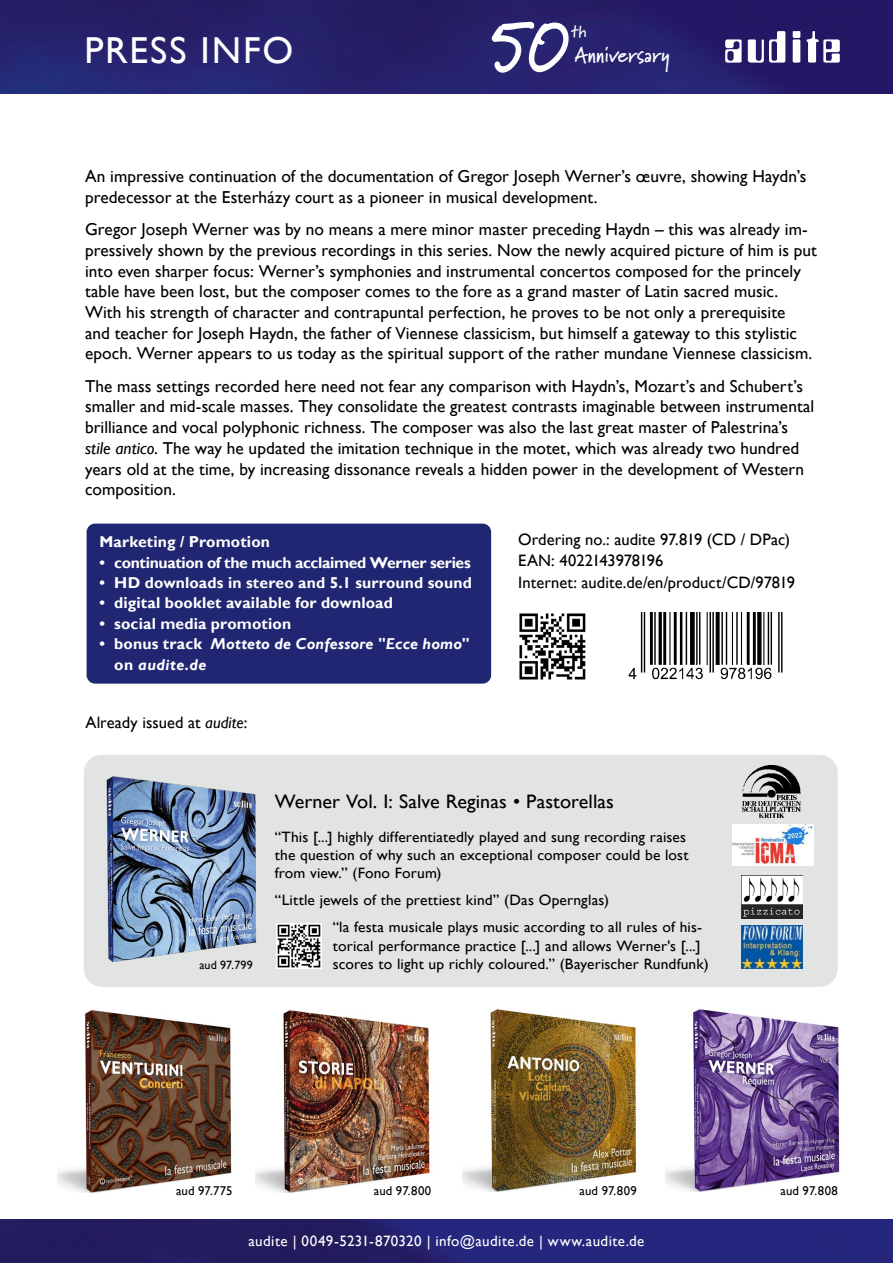
<style>
.page{position:relative;width:893px;height:1263px;background:#fff}
.page>*{position:absolute;margin:0;border:0;box-sizing:border-box;transform-origin:0 0}
.t1{font:700 80.1px "Marydale";color:#fff;scale:.8 1}
.t2{font:37.5px "Gill Sans";letter-spacing:.05em;color:#fff}
.t3{font:700 21.3px "Marydale";color:#fff}
.t4{font:19.5px "Gill Sans";letter-spacing:.005em;color:#000}
.No_Spacing{font:17.25px/20.7px "Gill Sans";letter-spacing:.005em;color:#000}
.t5{font:700 16.8px "Marydale";color:#fff}
.t6{font:16.5px "Gill Sans";letter-spacing:.005em;color:#000}
.t7{font:700 15.75px "Gill Sans";letter-spacing:.005em;color:#fff}
.t8{font:italic 700 15.75px/20.4px "Gill Sans";letter-spacing:.015em;color:#fff}
.t9{font:700 15.75px "Gill Sans";letter-spacing:-.02em;color:#fff}
.t10{font:15px/18px "Gill Sans";letter-spacing:.01em;color:#000}
.t11{font:15px "Gill Sans";letter-spacing:.03em;color:#fff}
.t12{font:12.75px "Gill Sans";letter-spacing:.015em;color:#000}
.t13{font:12px "Gill Sans";letter-spacing:.01em;color:#000}
.s1{font-style:italic}
.s2{font-style:normal}
</style>
<div class="page">
<img style="left:519px;top:613px;width:67px;height:67px">
<img style="left:628px;top:613px;width:155px;height:67px">
<div style="left:87px;top:524px;width:404px;height:160px;background:#202671;border-radius:8px"></div>
<img style="left:0;top:0;width:893px;height:94px">
<img style="left:724px;top:17px;width:117px;height:59px">
<img style="left:0;top:1219px;width:893px;height:44px">
<img style="left:57px;top:1010px;width:175px;height:182px">
<img style="left:462px;top:1009px;width:175px;height:183px">
<img style="left:256px;top:1010px;width:174px;height:182px">
<img style="left:665px;top:1009px;width:175px;height:183px">
<div style="left:84px;top:755px;width:754px;height:232px;background:#e2e3e3;border-radius:18px"></div>
<img style="left:276px;top:923px;width:45px;height:46px">
<img style="left:743px;top:766px;width:57px;height:52px">
<img style="left:106px;top:776px;width:151px;height:186px">
<img style="left:732px;top:824px;width:81px;height:41px">
<img style="left:742px;top:876px;width:60px;height:42px">
<img style="left:742px;top:925px;width:60px;height:43px">
<p class="t2" style="left:84px;top:28px;width:210px">PRESS INFO</p>
<p class="t1" style="left:489px;top:-2px;width:102px">50</p>
<p class="t5" style="left:571px;top:22px;width:16px">th</p>
<p class="t3" style="left:574px;top:42px;width:97px">Anniversary</p>
<p class="No_Spacing" style="left:85px;top:166px;width:723px">An impressive continuation of the documentation of Gregor Joseph Werner’s œuvre, showing Haydn’s predecessor at the Esterházy court as a pioneer in musical development.</p>
<p class="No_Spacing" style="left:85px;top:219px;width:733px">Gregor Joseph Werner was by no means a mere minor master preceding Haydn – this was already im&shy;pressively shown by the previous recordings in this series. Now the newly acquired picture of him is put into even sharper focus: Werner’s symphonies and instrumental concertos composed for the princely table have been lost, but the composer comes to the fore as a grand master of Latin sacred music.<br>With his strength of character and contrapuntal perfection, he proves to be not only a prerequisite<br>and teacher for Joseph Haydn, the father of Viennese classicism, but himself a gateway to this stylistic epoch. Werner appears to us today as the spiritual support of the rather mundane Viennese classicism.</p>
<p class="No_Spacing" style="left:85px;top:376px;width:731px">The mass settings recorded here need not fear any comparison with Haydn’s, Mozart’s and Schubert’s smaller and mid-scale masses. They consolidate the greatest contrasts imaginable between instrumental brilliance and vocal polyphonic richness. The composer was also the last great master of Palestrina’s <span class="s1">stile antico</span>. The way he updated the imitation technique in the motet, which was already two hundred years old at the time, by increasing dissonance reveals a hidden power in the development of Western composition.</p>
<p class="t7" style="left:99px;top:532px;width:172px">Marketing / Promotion</p>
<p class="t9" style="left:99px;top:553px;width:373px">• continuation of the much acclaimed Werner series</p>
<p class="t7" style="left:99px;top:573px;width:374px">• HD downloads in stereo and 5.1 surround sound</p>
<p class="t7" style="left:99px;top:594px;width:295px">• digital booklet available for download</p>
<p class="t7" style="left:99px;top:614px;width:193px">• social media promotion</p>
<p class="t8" style="left:114px;top:634px;width:356px;text-indent:-15px"><span class="s2">• bonus track</span> Motteto de Confessore "Ecce homo" <span class="s2">on</span> audite.de</p>
<p class="t6" style="left:518px;top:529px;width:273px">Ordering no.: audite 97.819 (CD / DPac)</p>
<p class="t6" style="left:518px;top:551px;width:147px">EAN: 4022143978196</p>
<p class="t6" style="left:518px;top:573px;width:278px">Internet: audite.de/en/product/CD/97819</p>
<p class="t6" style="left:85px;top:713px;width:163px">Already issued at <span class="s1">audite</span>:</p>
<p class="t4" style="left:275px;top:790px;width:341px">Werner Vol. I: Salve Reginas • Pastorellas</p>
<p class="t10" style="left:275px;top:828px;width:415px">“This [...] highly differentiatedly played and sung recording raises the question of why such an exceptional composer could be lost from view.” (Fono Forum)</p>
<p class="t10" style="left:275px;top:891px;width:336px">“Little jewels of the prettiest kind” (Das Opernglas)</p>
<p class="t10" style="left:333px;top:919px;width:371px">“la festa musicale plays music according to all rules of his&shy;torical performance practice [...] and allows Werner's [...]</p>
<p class="t13" style="left:199px;top:957px;width:55px">aud 97.799</p>
<p class="t10" style="left:333px;top:955px;width:378px">scores to light up richly coloured.” (Bayerischer Rundfunk)</p>
<p class="t12" style="left:176px;top:1183px;width:58px">aud 97.775</p>
<p class="t12" style="left:374px;top:1183px;width:59px">aud 97.800</p>
<p class="t12" style="left:579px;top:1183px;width:59px">aud 97.809</p>
<p class="t12" style="left:780px;top:1183px;width:59px">aud 97.808</p>
<p class="t11" style="left:249px;top:1232px;width:397px">audite | 0049-5231-870320 | info@audite.de | www.audite.de</p>
</div>
